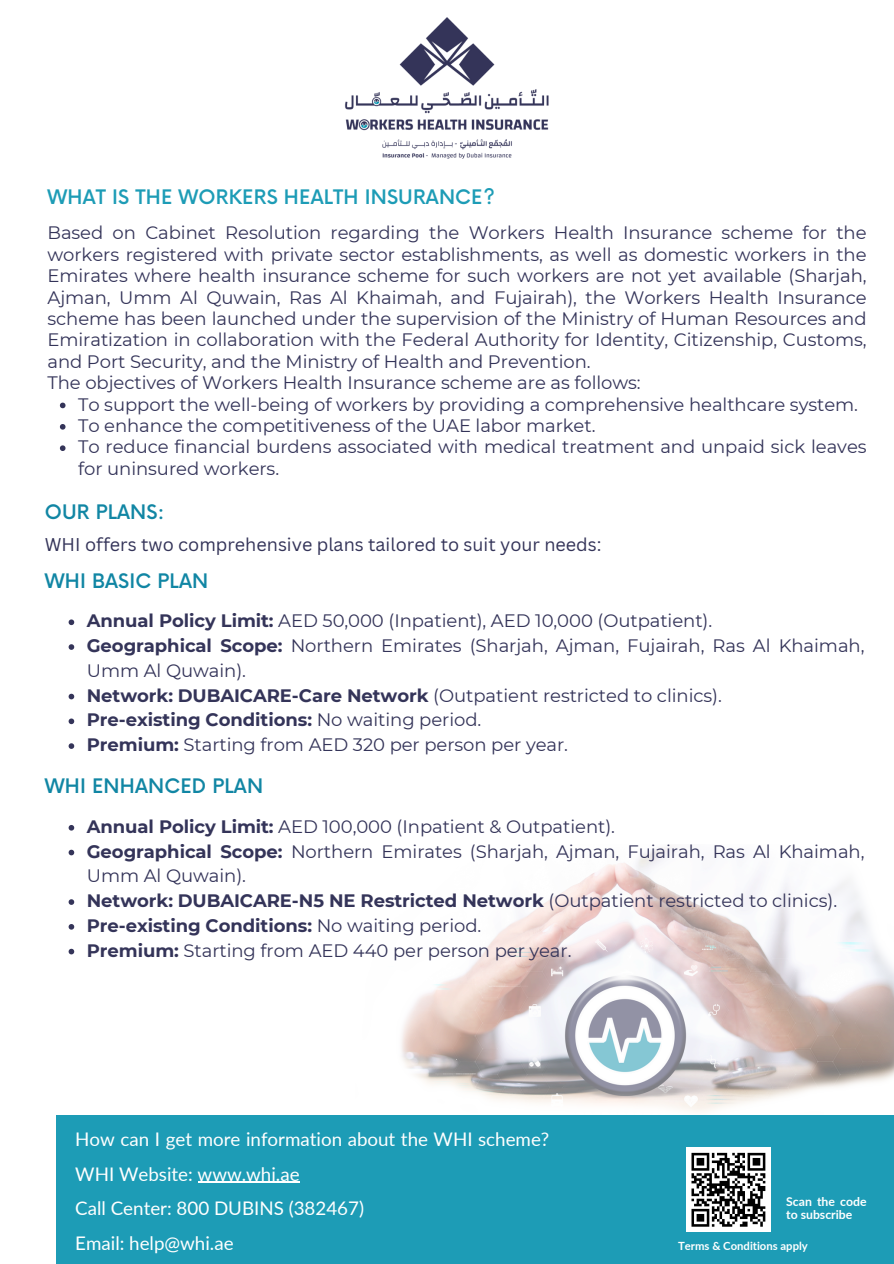
<style>
.page{position:relative;width:894px;height:1264px;background:#fff}
.page>*{position:absolute;margin:0;border:0;box-sizing:border-box;transform-origin:0 0}
.t1{font:500 19.5px "Now";letter-spacing:.01em;color:#1186a4}
.t2{font:500 19.5px "Now";letter-spacing:.01em;color:#1d9cb6}
.t3{font:18.75px/34.8px "Lato";color:#fff}
.t4{font:18px/21.3px "Montserrat";letter-spacing:-.005em;color:#343459}
.t5{font:700 18px "Montserrat";letter-spacing:-.005em;color:#343459}
.t6{font:18px "Canva Sans";color:#343459}
.t7{font:700 12.15px/13.2px "Lato";color:#fff}
.t8{font:700 11.25px "Lato";color:#fff}
.s1{font-weight:700}
.s2{font-weight:400}
</style>
<div class="page">
<img style="left:345px;top:18px;width:204px;height:141px">
<img style="left:401px;top:847px;width:492px;height:265px">
<div style="left:56px;top:1114px;width:837px;height:149px;background:#1d9cb6"></div>
<svg style="left:69px;top:619px;width:5px;height:6px"></svg>
<svg style="left:69px;top:644px;width:5px;height:6px"></svg>
<svg style="left:69px;top:693px;width:5px;height:6px"></svg>
<svg style="left:69px;top:718px;width:5px;height:6px"></svg>
<svg style="left:69px;top:743px;width:5px;height:6px"></svg>
<svg style="left:60px;top:402px;width:5px;height:6px"></svg>
<svg style="left:60px;top:424px;width:5px;height:5px"></svg>
<svg style="left:60px;top:445px;width:5px;height:6px"></svg>
<svg style="left:69px;top:825px;width:5px;height:5px"></svg>
<svg style="left:69px;top:849px;width:5px;height:6px"></svg>
<svg style="left:69px;top:899px;width:5px;height:5px"></svg>
<svg style="left:69px;top:924px;width:5px;height:5px"></svg>
<svg style="left:69px;top:948px;width:5px;height:6px"></svg>
<hr style="left:197px;top:1181px;width:102px;height:1px;background:#fff">
<div style="left:686px;top:1147px;width:84px;height:84px;background:#fff"></div>
<svg style="left:691px;top:1152px;width:75px;height:75px"></svg>
<p class="t2" style="left:47px;top:186px;width:449px">WHAT IS THE WORKERS HEALTH INSURANCE?</p>
<p class="t4" style="left:47px;top:222px;width:820px">Based on Cabinet Resolution regarding the Workers Health Insurance scheme for the workers registered with private sector establishments, as well as domestic workers in the Emirates where health insurance scheme for such workers are not yet available (Sharjah, Ajman, Umm Al Quwain, Ras Al Khaimah, and Fujairah), the Workers Health Insurance scheme has been launched under the supervision of the Ministry of Human Resources and Emiratization in collaboration with the Federal Authority for Identity, Citizenship, Customs, and Port Security, and the Ministry of Health and Prevention.<br>The objectives of Workers Health Insurance scheme are as follows:</p>
<h1 class="t4" style="left:78px;top:393px;width:781px">To support the well-being of workers by providing a comprehensive healthcare system.</h1>
<h2 class="t4" style="left:78px;top:415px;width:518px">To enhance the competitiveness of the UAE labor market.</h2>
<h1 class="t4" style="left:78px;top:436px;width:789px">To reduce financial burdens associated with medical treatment and unpaid sick leaves for uninsured workers.</h1>
<p class="t1" style="left:45px;top:501px;width:121px">OUR PLANS:</p>
<p class="t6" style="left:45px;top:531px;width:558px">WHI offers two comprehensive plans tailored to suit your needs:</p>
<p class="t1" style="left:45px;top:570px;width:165px">WHI BASIC PLAN</p>
<p class="t4" style="left:87px;top:610px;width:626px"><span class="s1">Annual Policy Limit:</span> AED 50,000 (Inpatient), AED 10,000 (Outpatient).</p>
<h1 class="t4" style="left:87px;top:633px;width:779px;line-height:24.8px"><span class="s1">Geographical Scope:</span> Northern Emirates (Sharjah, Ajman, Fujairah, Ras Al Khaimah,<br>Umm Al Quwain).</h1>
<h2 class="t4" style="left:87px;top:684px;width:636px"><span class="s1">Network: DUBAICARE-Care Network</span> (Outpatient restricted to clinics).</h2>
<p class="t5" style="left:87px;top:709px;width:396px">Pre-existing Conditions: <span class="s2">No waiting period.</span></p>
<p class="t4" style="left:87px;top:734px;width:482px"><span class="s1">Premium:</span> Starting from AED 320 per person per year.</p>
<h1 class="t1" style="left:45px;top:775px;width:220px">WHI ENHANCED PLAN</h1>
<p class="t4" style="left:87px;top:815px;width:529px"><span class="s1">Annual Policy Limit:</span> AED 100,000 (Inpatient &amp; Outpatient).</p>
<p class="t4" style="left:87px;top:838px;width:779px;line-height:24.8px"><span class="s1">Geographical Scope:</span> Northern Emirates (Sharjah, Ajman, Fujairah, Ras Al Khaimah,<br>Umm Al Quwain).</p>
<p class="t5" style="left:87px;top:889px;width:751px">Network: DUBAICARE-N5 NE Restricted Network <span class="s2">(Outpatient restricted to clinics).</span></p>
<p class="t5" style="left:87px;top:914px;width:396px">Pre-existing Conditions: <span class="s2">No waiting period.</span></p>
<p class="t4" style="left:87px;top:939px;width:486px"><span class="s1">Premium:</span> Starting from AED 440 per person per year.</p>
<p class="t3" style="left:75px;top:1120px;width:475px">How can I get more information about the WHI scheme?<br>WHI Website: www.whi.ae<br>Call Center: 800 DUBINS (382467)<br>Email: help@whi.ae</p>
<p class="t7" style="left:786px;top:1194px;width:82px">Scan the code to subscribe</p>
<p class="t8" style="left:678px;top:1238px;width:131px">Terms &amp; Conditions apply</p>
</div>
